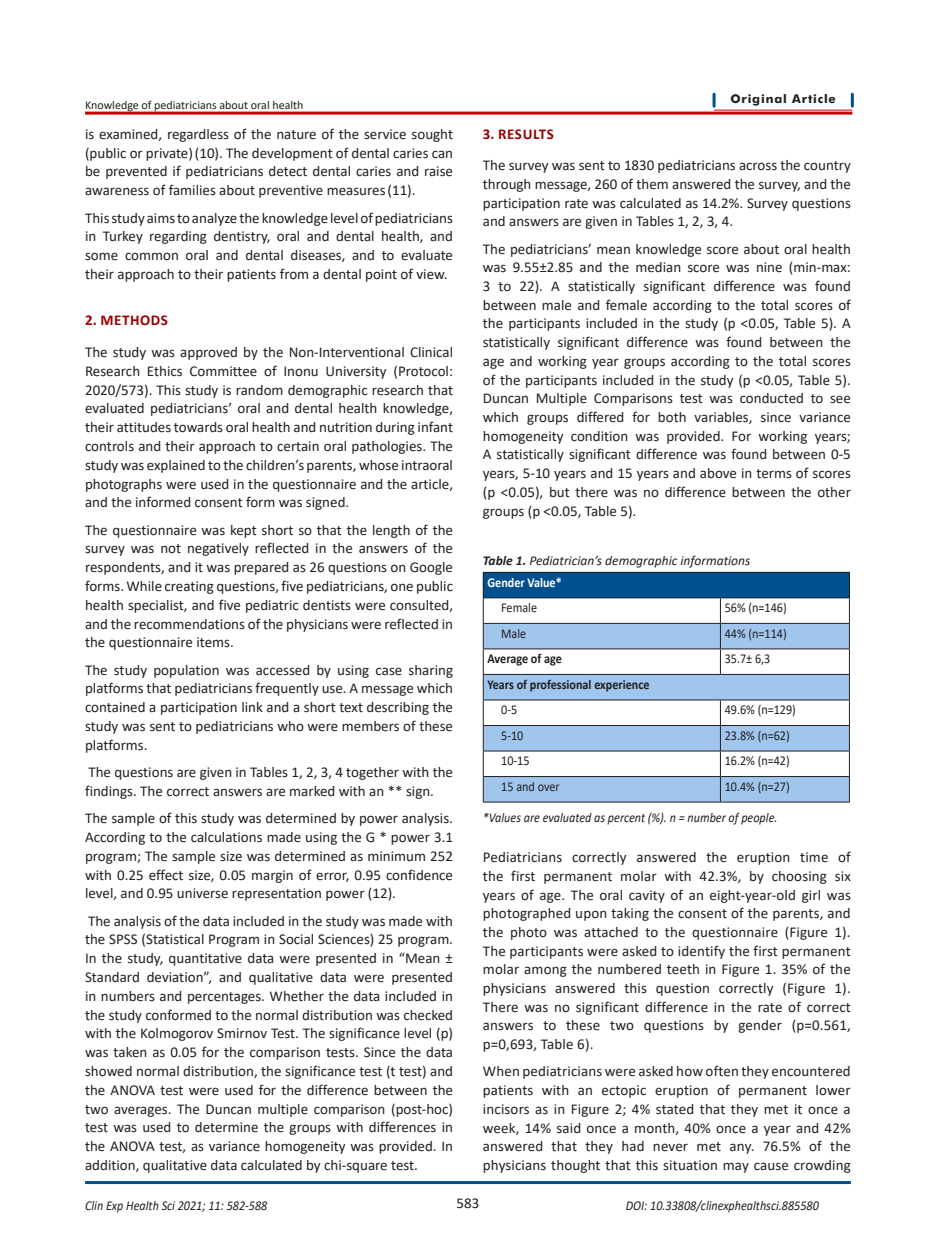
<style>
.page{position:relative;width:936px;height:1255px;background:#fff}
.page>*{position:absolute;margin:0;border:0;box-sizing:border-box;transform-origin:0 0}
.MNormal-TR{font:15px/18.8px "Calibri";color:#231f20;text-align:justify}
.t1{font:700 15px "Calibri";letter-spacing:.04em;color:#9a0000}
.TabloTxt{font:italic 13.5px "Calibri";color:#231f20;scale:.9 1}
.TabloTxt-2{font:13.5px "Calibri";color:#231f20;scale:.9 1}
.TabloH{font:italic 13.5px "Calibri";color:#231f20}
.TabloTxt-3{font:700 13.5px "Calibri";color:#231f20;scale:.9 1}
.TabloTxt-4{font:700 13.5px "Calibri";color:#fff;scale:.9 1}
.t2{font:12px "Calibri";color:#231f20}
.t3{font:700 12px "Futura BT";letter-spacing:.07em;color:#231f20}
.s1{font-weight:700}
</style>
<div class="page">
<hr style="left:85px;top:1180px;width:765px;height:3px;background:#005090">
<hr style="left:85px;top:112px;width:767px;height:3px;background:#c80000">
<svg style="left:712px;top:94px;width:3px;height:12px"></svg>
<svg style="left:850px;top:94px;width:3px;height:12px"></svg>
<hr style="left:714px;top:110px;width:138px;height:1px;background:#c80000">
<div style="left:483px;top:572px;width:366px;height:26px;background:#005090"></div>
<svg style="left:484px;top:624px;width:365px;height:177px;fill:#a0c6ee"></svg>
<hr style="left:483px;top:572px;width:237px;height:1px;background:#231f20">
<hr style="left:720px;top:572px;width:129px;height:1px;background:#231f20">
<hr style="left:483px;top:597px;width:237px;height:1px;background:#231f20">
<hr style="left:720px;top:597px;width:129px;height:1px;background:#231f20">
<hr style="left:483px;top:623px;width:237px;height:1px;background:#231f20">
<hr style="left:720px;top:623px;width:129px;height:1px;background:#231f20">
<hr style="left:483px;top:648px;width:237px;height:1px;background:#231f20">
<hr style="left:720px;top:648px;width:129px;height:1px;background:#231f20">
<hr style="left:483px;top:674px;width:237px;height:1px;background:#231f20">
<hr style="left:720px;top:674px;width:129px;height:1px;background:#231f20">
<hr style="left:483px;top:699px;width:237px;height:1px;background:#231f20">
<hr style="left:720px;top:699px;width:129px;height:1px;background:#231f20">
<hr style="left:483px;top:725px;width:237px;height:1px;background:#231f20">
<hr style="left:720px;top:725px;width:129px;height:1px;background:#231f20">
<hr style="left:483px;top:750px;width:237px;height:1px;background:#231f20">
<hr style="left:720px;top:750px;width:129px;height:1px;background:#231f20">
<hr style="left:483px;top:776px;width:237px;height:1px;background:#231f20">
<hr style="left:720px;top:776px;width:129px;height:1px;background:#231f20">
<hr style="left:483px;top:801px;width:237px;height:1px;background:#231f20">
<hr style="left:720px;top:801px;width:129px;height:1px;background:#231f20">
<svg style="left:483px;top:572px;width:1px;height:229px"></svg>
<svg style="left:720px;top:598px;width:1px;height:76px"></svg>
<svg style="left:720px;top:700px;width:1px;height:101px"></svg>
<svg style="left:849px;top:572px;width:1px;height:229px"></svg>
<p class="t2" style="left:85px;top:97px;width:220px">Knowledge of pediatricians about oral health</p>
<p class="MNormal-TR" style="left:85px;top:124px;width:369px">is examined, regardless of the nature of the service sought (public or private)(10). The development of dental caries can be prevented if pediatricians detect dental caries and raise awareness of families about preventive measures(11).</p>
<p class="MNormal-TR" style="left:85px;top:208px;width:369px">This study aims to analyze the knowledge level of pediatricians in Turkey regarding dentistry, oral and dental health, and some common oral and dental diseases, and to evaluate their approach to their patients from a dental point of view.</p>
<h2 class="t1" style="left:85px;top:310px;width:84px">2. METHODS</h2>
<p class="MNormal-TR" style="left:85px;top:342px;width:369px">The study was approved by the Non-Interventional Clinical Research Ethics Committee of Inonu University (Protocol:<br>2020/573). This study is random demographic research that evaluated pediatricians’ oral and dental health knowledge, their attitudes towards oral health and nutrition during infant controls and their approach to certain oral pathologies. The study was explained to the children’s parents, whose intraoral photographs were used in the questionnaire and the article, and the informed consent form was signed.</p>
<p class="MNormal-TR" style="left:85px;top:520px;width:369px">The questionnaire was kept short so that the length of the survey was not negatively reflected in the answers of the respondents, and it was prepared as 26 questions on Google forms. While creating questions, five pediatricians, one public health specialist, and five pediatric dentists were consulted, and the recommendations of the physicians were reflected in the questionnaire items.</p>
<p class="MNormal-TR" style="left:85px;top:660px;width:369px">The study population was accessed by using case sharing platforms that pediatricians frequently use. A message which contained a participation link and a short text describing the study was sent to pediatricians who were members of these platforms.</p>
<p class="MNormal-TR" style="left:85px;top:762px;width:369px">The questions are given in Tables 1, 2, 3, 4 together with the findings. The correct answers are marked with an ** sign.</p>
<p class="MNormal-TR" style="left:85px;top:808px;width:369px">The sample of this study was determined by power analysis.<br>According to the calculations made using the G * power 3.1 program; The sample size was determined as minimum 252 with 0.25 effect size, 0.05 margin of error, 0.95 confidence level, and 0.95 universe representation power (12).</p>
<p class="MNormal-TR" style="left:85px;top:910px;width:369px">The analysis of the data included in the study was made with the SPSS (Statistical Program in Social Sciences) 25 program.<br>In the study, quantitative data were presented in “Mean ± Standard deviation”, and qualitative data were presented in numbers and percentages. Whether the data included in the study conformed to the normal distribution was checked with the Kolmogorov Smirnov Test. The significance level (p) was taken as 0.05 for the comparison tests. Since the data showed normal distribution, the significance test (t test) and the ANOVA test were used for the difference between the two averages. The Duncan multiple comparison (post-hoc) test was used to determine the groups with differences in the ANOVA test, as variance homogeneity was provided. In addition, qualitative data calculated by chi-square test.</p>
<p class="t3" style="left:730px;top:92px;width:107px">Original Article</p>
<h2 class="t1" style="left:483px;top:123px;width:73px">3. RESULTS</h2>
<p class="MNormal-TR" style="left:483px;top:156px;width:369px">The survey was sent to 1830 pediatricians across the country through message, 260 of them answered the survey, and the participation rate was calculated as 14.2%. Survey questions and answers are given in Tables 1, 2, 3, 4.</p>
<p class="MNormal-TR" style="left:483px;top:239px;width:369px">The pediatricians’ mean knowledge score about oral health was 9.55±2.85 and the median score was nine (min-max:<br>3 to 22). A statistically significant difference was found between male and female according to the total scores of the participants included in the study (p &lt;0.05, Table 5). A statistically significant difference was found between the age and working year groups according to the total scores of the participants included in the study (p &lt;0.05, Table 5).<br>Duncan Multiple Comparisons test was conducted to see which groups differed for both variables, since variance homogeneity condition was provided. For working years; A statistically significant difference was found between 0-5 years, 5-10 years and 15 years and above in terms of scores (p &lt;0.05), but there was no difference between the other groups (p &lt;0.05, Table 5).</p>
<p class="TabloH" style="left:483px;top:551px;width:269px"><span class="s1">Table 1.</span> Pediatrician’s demographic informations</p>
<p class="TabloTxt-4" style="left:487px;top:572px;width:84px">Gender Value*</p>
<p class="TabloTxt-2" style="left:501px;top:598px;width:41px">Female</p>
<p class="TabloTxt-2" style="left:724px;top:598px;width:70px">56% (n=146)</p>
<p class="TabloTxt-2" style="left:501px;top:624px;width:29px">Male</p>
<p class="TabloTxt-2" style="left:724px;top:624px;width:70px">44% (n=114)</p>
<p class="TabloTxt-3" style="left:487px;top:649px;width:84px">Average of age</p>
<p class="TabloTxt-2" style="left:724px;top:649px;width:52px">35.7± 6,3</p>
<p class="TabloTxt-3" style="left:487px;top:674px;width:182px">Years of professional experience</p>
<p class="TabloTxt-2" style="left:501px;top:700px;width:19px">0-5</p>
<p class="TabloTxt-2" style="left:724px;top:700px;width:81px">49.6% (n=129)</p>
<p class="TabloTxt-2" style="left:501px;top:726px;width:26px">5-10</p>
<p class="TabloTxt-2" style="left:724px;top:726px;width:74px">23.8% (n=62)</p>
<p class="TabloTxt-2" style="left:501px;top:751px;width:33px">10-15</p>
<p class="TabloTxt-2" style="left:724px;top:751px;width:74px">16.2% (n=42)</p>
<p class="TabloTxt-2" style="left:501px;top:777px;width:66px">15 and over</p>
<p class="TabloTxt-2" style="left:724px;top:777px;width:74px">10.4% (n=27)</p>
<p class="TabloTxt" style="left:483px;top:808px;width:329px">*Values are evaluated as percent (%). n = number of people.</p>
<p class="MNormal-TR" style="left:483px;top:847px;width:369px">Pediatricians correctly answered the eruption time of the first permanent molar with 42.3%, by choosing six years of age. The oral cavity of an eight-year-old girl was photographed upon taking the consent of the parents, and the photo was attached to the questionnaire (Figure 1).<br>The participants were asked to identify the first permanent molar among the numbered teeth in Figure 1. 35% of the physicians answered this question correctly (Figure 1).<br>There was no significant difference in the rate of correct answers to these two questions by gender (p=0.561, p=0,693, Table 6).</p>
<p class="MNormal-TR" style="left:483px;top:1061px;width:369px">When pediatricians were asked how often they encountered patients with an ectopic eruption of permanent lower incisors as in Figure 2; 4% stated that they met it once a week, 14% said once a month, 40% once a year and 42% answered that they had never met any. 76.5% of the physicians thought that this situation may cause crowding</p>
<p class="TabloTxt" style="left:85px;top:1196px;width:204px">Clin Exp Health Sci 2021; 11: 582-588</p>
<p class="MNormal-TR" style="left:456px;top:1193px;width:24px">583</p>
<p class="TabloTxt" style="left:625px;top:1196px;width:216px">DOI: 10.33808/clinexphealthsci.885580</p>
</div>
